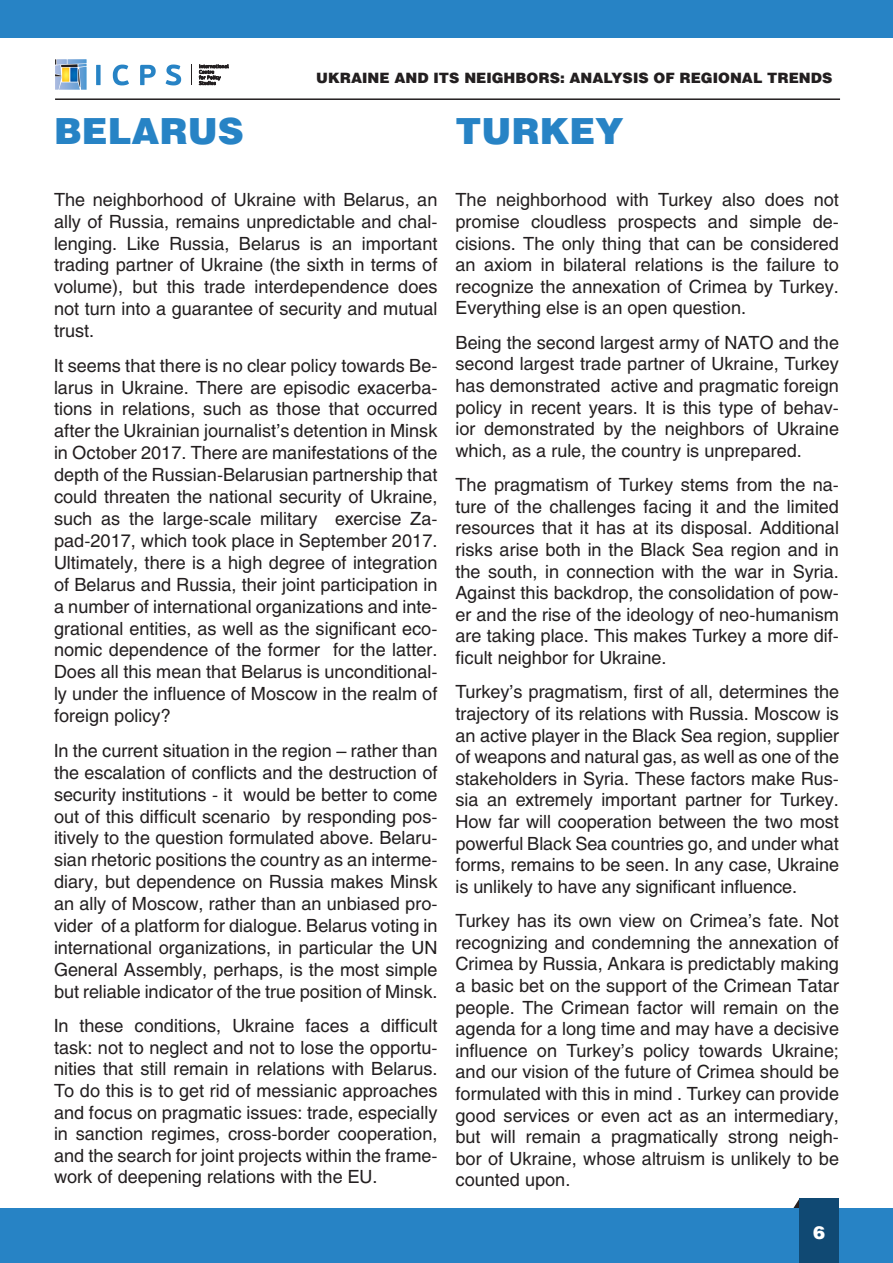
<style>
.page{position:relative;width:893px;height:1263px;background:#fff}
.page>*{position:absolute;margin:0;border:0;box-sizing:border-box;transform-origin:0 0}
.t1{font:36px "Helios Black C";color:#2783c5}
.t2{font:18px/21.6px "Helios C";color:#231f20;text-align:justify}
.t3{font:18px "Helios Black C";color:#fff}
.t4{font:14.25px "Helios Black C";color:#231f20}
</style>
<div class="page">
<svg style="left:793px;top:1199px;width:6px;height:10px"></svg>
<svg style="left:55px;top:59px;width:32px;height:31px"></svg>
<svg style="left:96px;top:65px;width:5px;height:20px"></svg>
<svg style="left:113px;top:65px;width:16px;height:20px"></svg>
<svg style="left:140px;top:65px;width:16px;height:20px"></svg>
<svg style="left:166px;top:65px;width:15px;height:20px"></svg>
<svg style="left:191px;top:65px;width:1px;height:20px"></svg>
<svg style="left:199px;top:64px;width:30px;height:22px"></svg>
<div style="left:0;top:0;width:892px;height:38px;background:#2783c5"></div>
<div style="left:0;top:1209px;width:893px;height:54px;background:#2783c5"></div>
<hr style="left:55px;top:98px;width:785px;height:2px;background:#231f20">
<div style="left:799px;top:1198px;width:40px;height:65px;background:#104973"></div>
<h1 class="t1" style="left:54px;top:109px;width:192px">BELARUS</h1>
<p class="t4" style="left:316px;top:69px;width:518px">UKRAINE AND ITS NEIGHBORS: ANALYSIS OF REGIONAL TRENDS</p>
<h1 class="t1" style="left:455px;top:109px;width:169px">TURKEY</h1>
<p class="t2" style="left:54px;top:189px;width:385px">The neighborhood of Ukraine with Belarus, an ally of Russia, remains unpredictable and chal&shy;lenging. Like Russia, Belarus is an important trading partner of Ukraine (the sixth in terms of volume), but this trade interdependence does not turn into a guarantee of security and mutual trust.</p>
<p class="t2" style="left:54px;top:354px;width:385px">It seems that there is no clear policy towards Be&shy;larus in Ukraine. There are episodic exacerba&shy;tions in relations, such as those that occurred after the Ukrainian journalist’s detention in Minsk in October 2017. There are manifestations of the depth of the Russian-Belarusian partnership that could threaten the national security of Ukraine, such as the large-scale military exercise Za&shy;pad-2017, which took place in September 2017.<br>Ultimately, there is a high degree of integration of Belarus and Russia, their joint participation in a number of international organizations and inte&shy;grational entities, as well as the significant eco&shy;nomic dependence of the former for the latter.<br>Does all this mean that Belarus is unconditional&shy;ly under the influence of Moscow in the realm of foreign policy?</p>
<p class="t2" style="left:54px;top:739px;width:385px">In the current situation in the region – rather than the escalation of conflicts and the destruction of security institutions - it would be better to come out of this difficult scenario by responding pos&shy;itively to the question formulated above. Belaru&shy;sian rhetoric positions the country as an interme&shy;diary, but dependence on Russia makes Minsk an ally of Moscow, rather than an unbiased pro&shy;vider of a platform for dialogue. Belarus voting in international organizations, in particular the UN General Assembly, perhaps, is the most simple but reliable indicator of the true position of Minsk.</p>
<p class="t2" style="left:54px;top:1015px;width:385px">In these conditions, Ukraine faces a difficult task: not to neglect and not to lose the opportu&shy;nities that still remain in relations with Belarus.<br>To do this is to get rid of messianic approaches and focus on pragmatic issues: trade, especially in sanction regimes, cross-border cooperation, and the search for joint projects within the frame&shy;work of deepening relations with the EU.</p>
<p class="t2" style="left:455px;top:189px;width:385px">The neighborhood with Turkey also does not promise cloudless prospects and simple de&shy;cisions. The only thing that can be considered an axiom in bilateral relations is the failure to recognize the annexation of Crimea by Turkey.<br>Everything else is an open question.</p>
<p class="t2" style="left:455px;top:331px;width:385px">Being the second largest army of NATO and the second largest trade partner of Ukraine, Turkey has demonstrated active and pragmatic foreign policy in recent years. It is this type of behav&shy;ior demonstrated by the neighbors of Ukraine which, as a rule, the country is unprepared.</p>
<p class="t2" style="left:455px;top:474px;width:385px">The pragmatism of Turkey stems from the na&shy;ture of the challenges facing it and the limited resources that it has at its disposal. Additional risks arise both in the Black Sea region and in the south, in connection with the war in Syria.<br>Against this backdrop, the consolidation of pow&shy;er and the rise of the ideology of neo-humanism are taking place. This makes Turkey a more dif&shy;ficult neighbor for Ukraine.</p>
<p class="t2" style="left:455px;top:681px;width:385px">Turkey’s pragmatism, first of all, determines the trajectory of its relations with Russia. Moscow is an active player in the Black Sea region, supplier of weapons and natural gas, as well as one of the stakeholders in Syria. These factors make Rus&shy;sia an extremely important partner for Turkey.<br>How far will cooperation between the two most powerful Black Sea countries go, and under what forms, remains to be seen. In any case, Ukraine is unlikely to have any significant influence.</p>
<p class="t2" style="left:455px;top:910px;width:385px">Turkey has its own view on Crimea’s fate. Not recognizing and condemning the annexation of Crimea by Russia, Ankara is predictably making a basic bet on the support of the Crimean Tatar people. The Crimean factor will remain on the agenda for a long time and may have a decisive influence on Turkey’s policy towards Ukraine; and our vision of the future of Crimea should be formulated with this in mind . Turkey can provide good services or even act as an intermediary, but will remain a pragmatically strong neigh&shy;bor of Ukraine, whose altruism is unlikely to be counted upon.</p>
<p class="t3" style="left:813px;top:1221px;width:14px">6</p>
</div>
